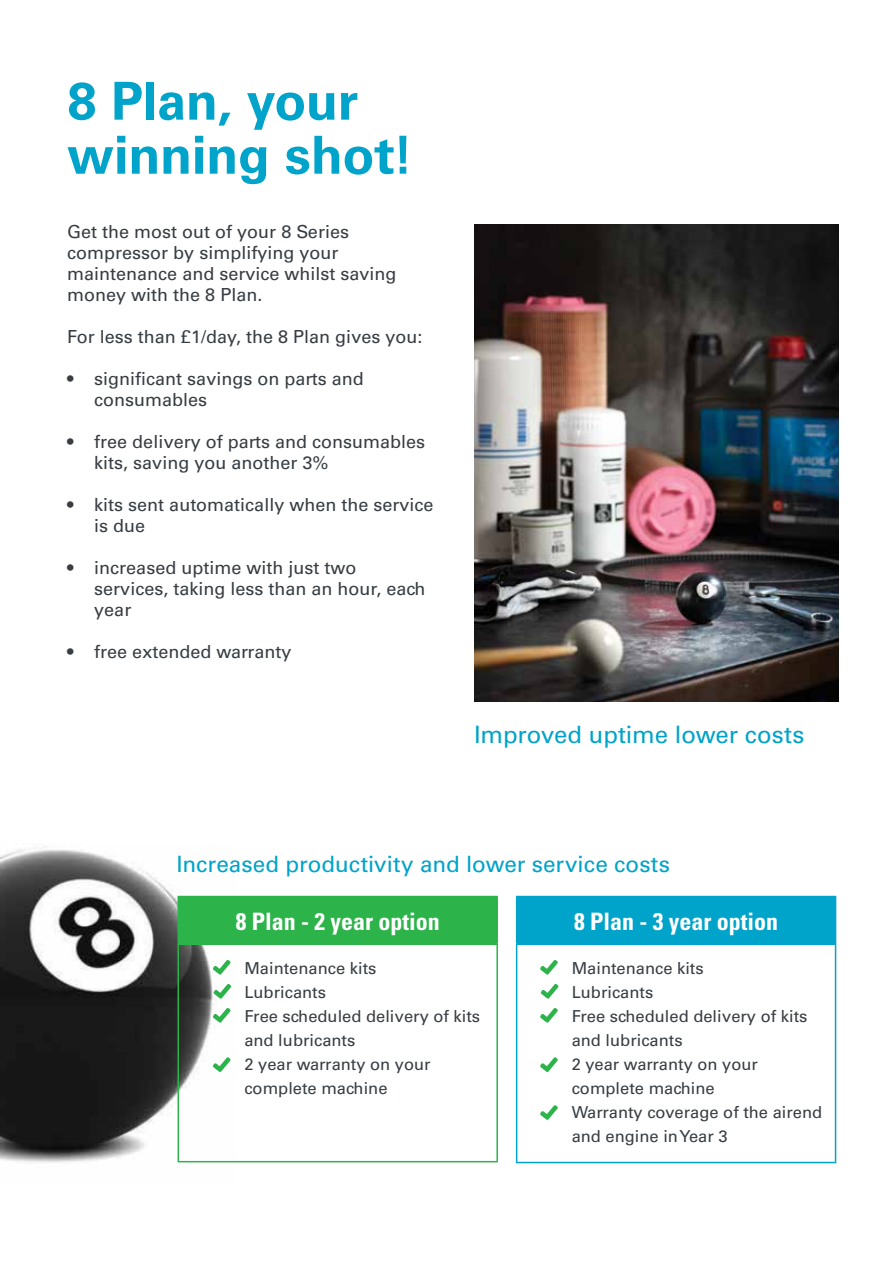
<style>
.page{position:relative;width:893px;height:1263px;background:#fff}
.page>*{position:absolute;margin:0;border:0;box-sizing:border-box;transform-origin:0 0}
.t1{font:700 52.5px/54px "Univers";letter-spacing:-.005em;color:#00a3c9}
.t2{font:700 condensed 24px "Univers";color:#fff}
.t3{font:24px "Univers";letter-spacing:-.005em;color:#00a3c9}
.t4{font:22.5px "Univers";color:#00a3c9}
.t5{font:18px/21px "Univers LT Std";color:#373d42}
.t6{font:16.5px/24px "Univers LT Std";color:#373d42}
</style>
<div class="page">
<img style="left:0;top:846px;width:235px;height:317px">
<div style="left:178px;top:896px;width:319px;height:48px;background:#2cb34a"></div>
<hr style="left:178px;top:896px;width:320px;height:1px;background:#2cb34a">
<hr style="left:496px;top:897px;width:2px;height:46px;background:#2cb34a">
<hr style="left:178px;top:943px;width:320px;height:2px;background:#2cb34a">
<hr style="left:178px;top:945px;width:1px;height:216px;background:#2cb34a">
<hr style="left:496px;top:945px;width:2px;height:216px;background:#2cb34a">
<hr style="left:178px;top:1161px;width:320px;height:1px;background:#2cb34a">
<svg style="left:212px;top:959px;width:19px;height:16px"></svg>
<svg style="left:213px;top:983px;width:19px;height:16px"></svg>
<svg style="left:212px;top:1007px;width:19px;height:16px"></svg>
<svg style="left:212px;top:1057px;width:19px;height:16px"></svg>
<div style="left:517px;top:896px;width:318px;height:48px;background:#00a3c9"></div>
<hr style="left:516px;top:896px;width:320px;height:1px;background:#00a3c9">
<hr style="left:516px;top:897px;width:1px;height:46px;background:#00a3c9">
<hr style="left:835px;top:897px;width:1px;height:46px;background:#00a3c9">
<hr style="left:516px;top:943px;width:320px;height:2px;background:#00a3c9">
<hr style="left:516px;top:945px;width:1px;height:217px;background:#00a3c9">
<hr style="left:835px;top:945px;width:1px;height:217px;background:#00a3c9">
<hr style="left:516px;top:1162px;width:320px;height:1px;background:#00a3c9">
<svg style="left:540px;top:960px;width:18px;height:15px"></svg>
<svg style="left:540px;top:984px;width:19px;height:15px"></svg>
<svg style="left:540px;top:1008px;width:18px;height:15px"></svg>
<svg style="left:540px;top:1057px;width:18px;height:15px"></svg>
<img style="left:474px;top:225px;width:365px;height:477px">
<svg style="left:540px;top:1105px;width:18px;height:15px"></svg>
<h1 class="t1" style="left:67px;top:75px;width:347px">8 Plan, your winning shot!</h1>
<p class="t5" style="left:67px;top:221px;width:331px">Get the most out of your 8 Series compressor by simplifying your maintenance and service whilst saving money with the 8 Plan.</p>
<p class="t5" style="left:67px;top:326px;width:357px">For less than £1/day, the 8 Plan gives you:</p>
<p class="t5" style="left:94px;top:368px;width:271px;text-indent:-27px">• significant savings on parts and consumables</p>
<p class="t5" style="left:94px;top:431px;width:332px;text-indent:-27px">• free delivery of parts and consumables kits, saving you another 3%</p>
<p class="t5" style="left:94px;top:494px;width:341px;text-indent:-27px">• kits sent automatically when the service is due</p>
<p class="t5" style="left:94px;top:557px;width:333px;text-indent:-27px">• increased uptime with just two services, taking less than an hour, each year</p>
<p class="t5" style="left:67px;top:641px;width:226px">• free extended warranty</p>
<h2 class="t3" style="left:474px;top:720px;width:332px">Improved uptime lower costs</h2>
<p class="t4" style="left:176px;top:850px;width:495px">Increased productivity and lower service costs</p>
<h2 class="t2" style="left:236px;top:907px;width:205px">8 Plan - 2 year option</h2>
<p class="t6" style="left:244px;top:956px;width:237px">Maintenance kits<br>Lubricants<br>Free scheduled delivery of kits and lubricants<br>2 year warranty on your complete machine</p>
<h2 class="t2" style="left:574px;top:907px;width:205px">8 Plan - 3 year option</h2>
<p class="t6" style="left:572px;top:956px;width:252px">Maintenance kits<br>Lubricants<br>Free scheduled delivery of kits and lubricants<br>2 year warranty on your complete machine<br>Warranty coverage of the airend and engine in Year 3</p>
</div>
